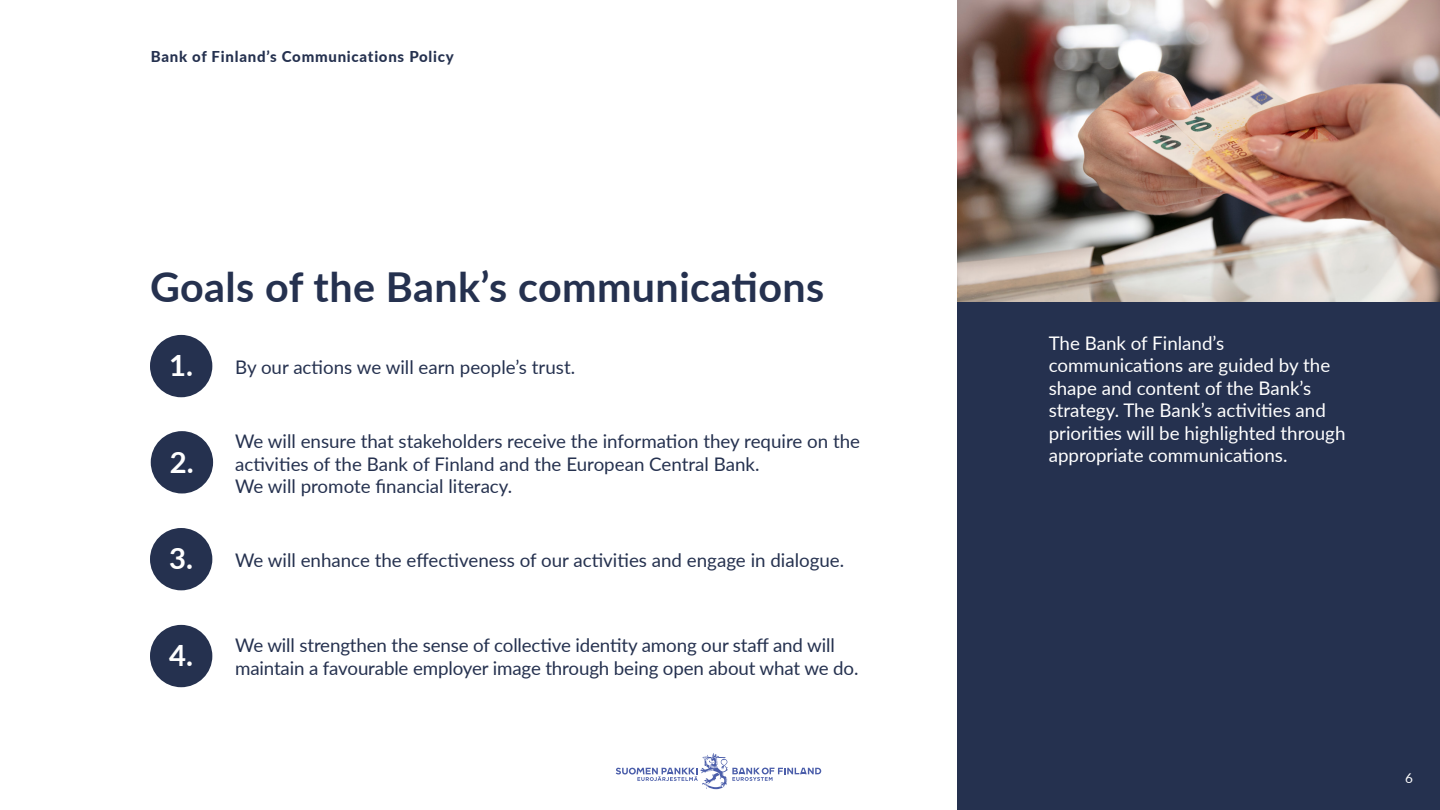
<style>
.page{position:relative;width:1440px;height:810px;background:#fff}
.page>*{position:absolute;margin:0;border:0;box-sizing:border-box;transform-origin:0 0}
.t1{font:700 41.25px "Lato";letter-spacing:.01em;color:#25314f}
.t2{font:700 29.25px "Lato";color:#fff}
.t3{font:18.75px/22.5px "Lato";color:#25314f}
.t4{font:18.75px/22.5px "Lato";color:#fff}
.t5{font:800 15px "Lato";letter-spacing:.05em;color:#25314f}
.t6{font:13.5px "Lato";color:#fff}
</style>
<div class="page">
<div style="left:957px;top:0;width:483px;height:810px;background:#25314f"></div>
<svg style="left:616px;top:753px;width:205px;height:36px"></svg>
<div style="left:150px;top:335px;width:62px;height:62px;background:#25314f;border-radius:50%"></div>
<div style="left:151px;top:431px;width:62px;height:62px;background:#25314f;border-radius:50%"></div>
<div style="left:150px;top:528px;width:62px;height:62px;background:#25314f;border-radius:50%"></div>
<div style="left:150px;top:625px;width:62px;height:62px;background:#25314f;border-radius:50%"></div>
<img style="left:957px;top:0;width:483px;height:302px">
<p class="t5" style="left:151px;top:45px;width:305px">Bank of Finland’s Communications Policy</p>
<h2 class="t1" style="left:150px;top:256px;width:676px">Goals of the Bank’s communications</h2>
<h2 class="t2" style="left:169px;top:344px;width:25px">1.</h2>
<h2 class="t2" style="left:170px;top:440px;width:25px">2.</h2>
<h2 class="t2" style="left:169px;top:537px;width:25px">3.</h2>
<p class="t2" style="left:169px;top:634px;width:25px">4.</p>
<p class="t3" style="left:235px;top:355px;width:342px">By our actions we will earn people’s trust.</p>
<p class="t3" style="left:235px;top:430px;width:627px">We will ensure that stakeholders receive the information they require on the activities of the Bank of Finland and the European Central Bank.<br>We will promote financial literacy.</p>
<p class="t3" style="left:235px;top:548px;width:611px">We will enhance the effectiveness of our activities and engage in dialogue.</p>
<p class="t3" style="left:235px;top:634px;width:625px">We will strengthen the sense of collective identity among our staff and will maintain a favourable employer image through being open about what we do.</p>
<p class="t4" style="left:1049px;top:331px;width:298px">The Bank of Finland’s communications are guided by the shape and content of the Bank’s strategy. The Bank’s activities and priorities will be highlighted through appropriate communications.</p>
<p class="t6" style="left:1405px;top:768px;width:9px">6</p>
</div>
